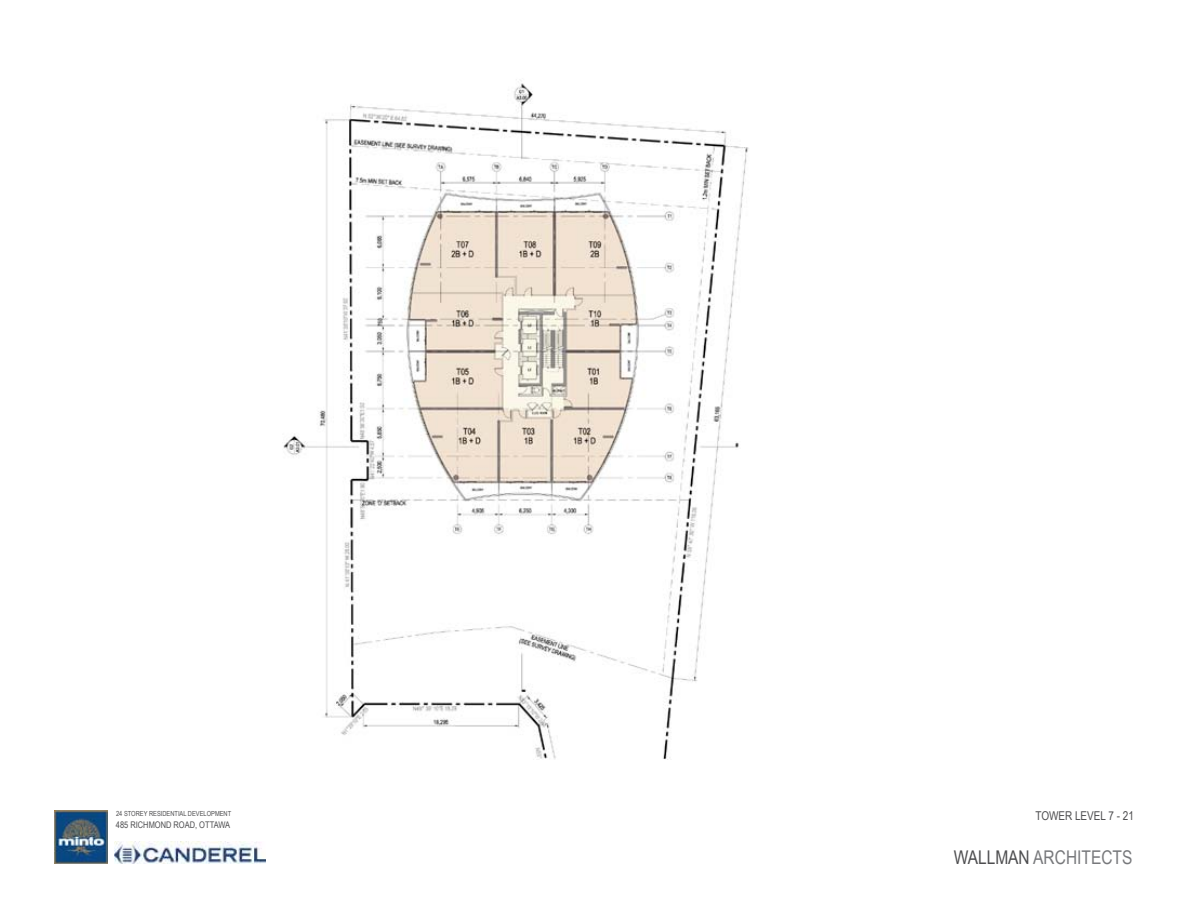
<style>
.page{position:relative;width:1188px;height:918px;background:#fff}
.page>*{position:absolute;margin:0;border:0;box-sizing:border-box;transform-origin:0 0}
.t1{font:18.9px "Arial Narrow";color:#77787b}
.t2{font:12.15px "Arial Narrow";color:#4d4d4f}
.t3{font:9.15px "Arial Narrow";color:#4d4d4f}
.t4{font:7.05px "Arial Narrow";color:#4d4d4f}
.s1{color:#4d4d4f}
</style>
<div class="page">
<img style="left:54px;top:811px;width:53px;height:53px">
<img style="left:114px;top:842px;width:151px;height:22px">
<img style="left:283px;top:80px;width:466px;height:679px">
<p class="t4" style="left:116px;top:811px;width:117px">24 STOREY RESIDENTIAL DEVELOPMENT</p>
<h2 class="t2" style="left:1035px;top:811px;width:100px">TOWER LEVEL 7 - 21</h2>
<p class="t3" style="left:116px;top:821px;width:116px">485 RICHMOND ROAD, OTTAWA</p>
<h1 class="t1" style="left:954px;top:850px;width:180px"><span class="s1">WALLMAN</span> ARCHITECTS</h1>
</div>
